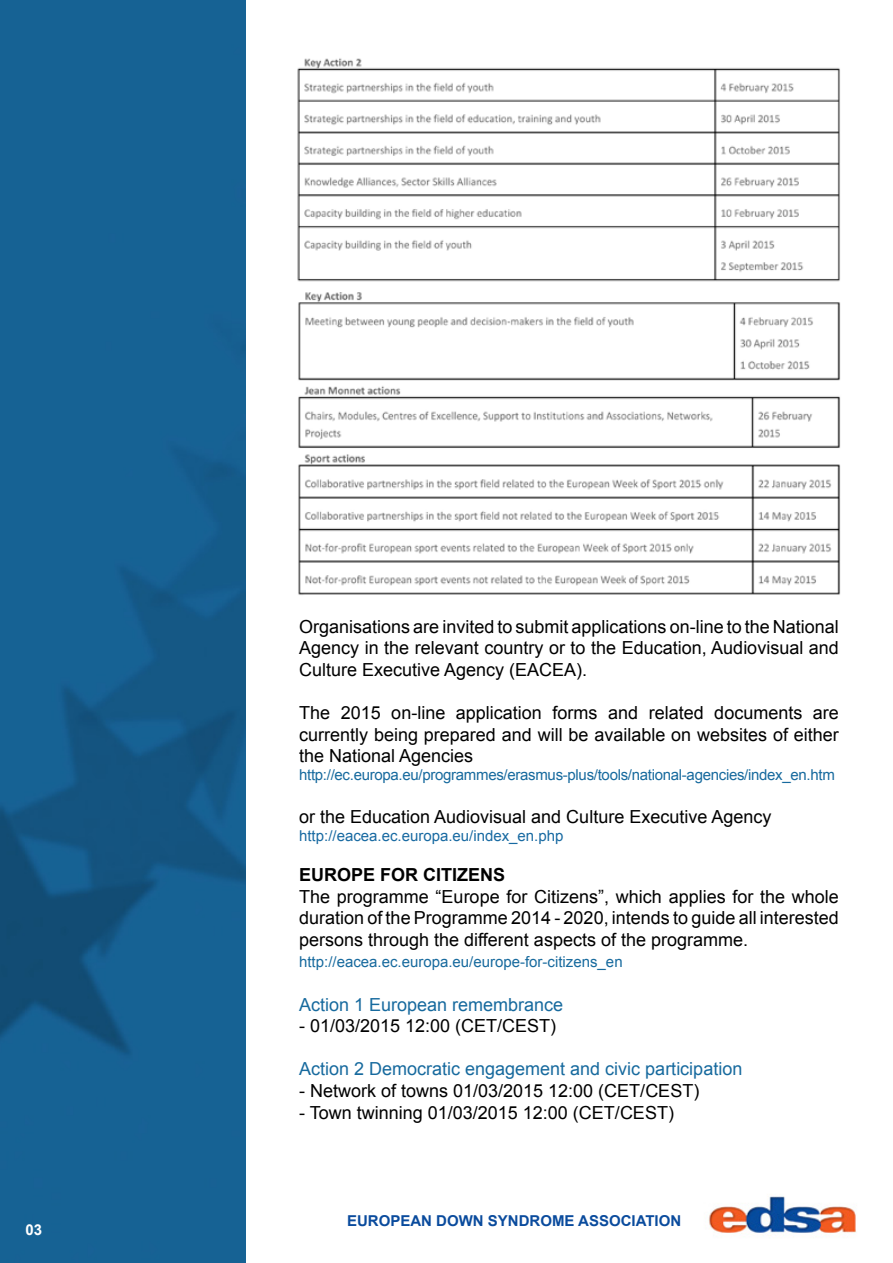
<style>
.page{position:relative;width:893px;height:1263px;background:#fff}
.page>*{position:absolute;margin:0;border:0;box-sizing:border-box;transform-origin:0 0}
.t1{font:18px/21.6px "Arial";color:#000;text-align:justify}
.t2{font:18px "Arial";color:#176a9e}
.t3{font:700 18px "Arial";color:#000}
.t4{font:15px "Arial";letter-spacing:-.02em;color:#176a9e}
.t5{font:15px "Arial";color:#176a9e}
.t6{font:15px "Arial";color:#186aa2}
.t7{font:700 15px "Arial";color:#0a4b9d}
.t8{font:700 15px "Arial";color:#fff}
</style>
<div class="page">
<img style="left:708px;top:1196px;width:149px;height:40px">
<img style="left:0;top:0;width:245px;height:1263px">
<img style="left:297px;top:58px;width:543px;height:224px">
<img style="left:298px;top:292px;width:543px;height:303px">
<p class="t8" style="left:26px;top:1219px;width:18px">03</p>
<p class="t1" style="left:299px;top:616px;width:541px">Organisations are invited to submit applications on-line to the National Agency in the relevant country or to the Education, Audiovisual and Culture Executive Agency (EACEA).</p>
<p class="t1" style="left:299px;top:702px;width:541px">The 2015 on-line application forms and related documents are currently being prepared and will be available on websites of either the National Agencies</p>
<p class="t4" style="left:299px;top:765px;width:537px">http://ec.europa.eu/programmes/erasmus-plus/tools/national-agencies/index_en.htm</p>
<p class="t1" style="left:299px;top:806px;width:474px">or the Education Audiovisual and Culture Executive Agency</p>
<p class="t6" style="left:299px;top:826px;width:266px">http://eacea.ec.europa.eu/index_en.php</p>
<p class="t3" style="left:299px;top:863px;width:208px">EUROPE FOR CITIZENS</p>
<p class="t1" style="left:299px;top:886px;width:541px">The programme “Europe for Citizens”, which applies for the whole duration of the Programme 2014 - 2020, intends to guide all interested persons through the different aspects of the programme.</p>
<p class="t5" style="left:299px;top:952px;width:325px">http://eacea.ec.europa.eu/europe-for-citizens_en</p>
<p class="t2" style="left:299px;top:992px;width:266px">Action 1 European remembrance</p>
<p class="t1" style="left:299px;top:1015px;width:259px">- 01/03/2015 12:00 (CET/CEST)</p>
<p class="t2" style="left:299px;top:1057px;width:445px">Action 2 Democratic engagement and civic participation</p>
<p class="t1" style="left:299px;top:1080px;width:402px">- Network of towns 01/03/2015 12:00 (CET/CEST)</p>
<p class="t1" style="left:299px;top:1102px;width:376px">- Town twinning 01/03/2015 12:00 (CET/CEST)</p>
<p class="t7" style="left:347px;top:1210px;width:336px">EUROPEAN DOWN SYNDROME ASSOCIATION</p>
</div>
